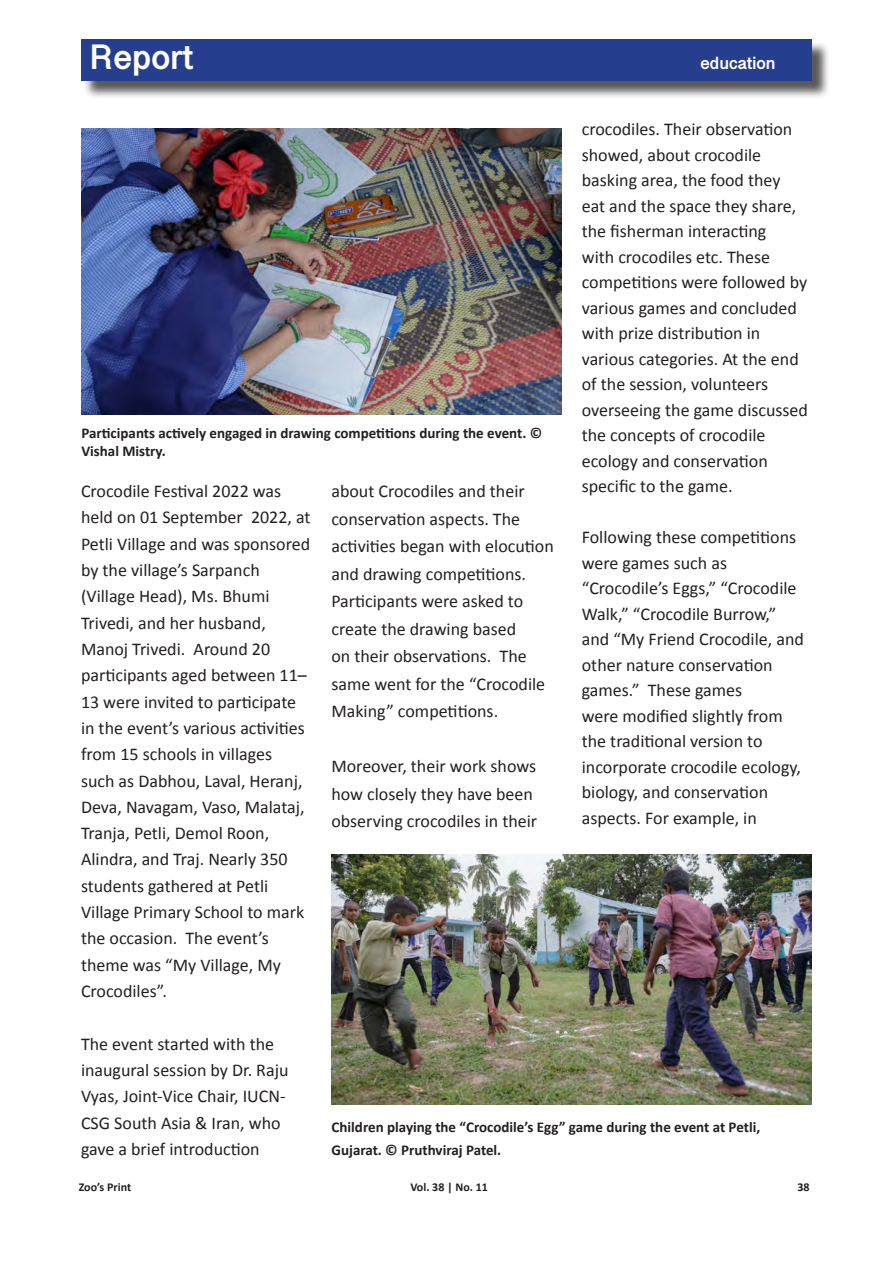
<style>
.page{position:relative;width:893px;height:1263px;background:#fff}
.page>*{position:absolute;margin:0;border:0;box-sizing:border-box;transform-origin:0 0}
.t1{font:700 36px "Devanagari Sangam MN";color:#fff}
.t2{font:18px/25.5px "Calibri";color:#231f20}
.t3{font:700 18px "Devanagari Sangam MN";color:#fff}
.t4{font:700 15px/18px "Calibri";color:#231f20}
.t5{font:700 12px "Calibri";color:#231f20}
</style>
<div class="page">
<div style="left:83px;top:41px;width:748px;height:59px;background:#231f20;opacity:.75"></div>
<div style="left:81px;top:39px;width:731px;height:42px;background:#253f8e"></div>
<img style="left:81px;top:128px;width:481px;height:286px">
<img style="left:331px;top:854px;width:481px;height:250px">
<h1 class="t1" style="left:89px;top:35px;width:106px">Report</h1>
<p class="t4" style="left:81px;top:423px;width:462px">Participants actively engaged in drawing competitions during the event. ©<br>Vishal Mistry.</p>
<p class="t2" style="left:81px;top:477px;width:231px;line-height:26.2px">Crocodile Festival 2022 was held on 01 September 2022, at<br>Petli Village and was sponsored by the village’s Sarpanch (Village Head), Ms. Bhumi<br>Trivedi, and her husband,<br>Manoj Trivedi. Around 20 participants aged between 11–<br>13 were invited to participate in the event’s various activities from 15 schools in villages<br>such as Dabhou, Laval, Heranj,<br>Deva, Navagam, Vaso, Malataj,<br>Tranja, Petli, Demol Roon,<br>Alindra, and Traj. Nearly 350 students gathered at Petli<br>Village Primary School to mark the occasion. The event’s theme was “My Village, My<br>Crocodiles”.</p>
<p class="t2" style="left:331px;top:477px;width:224px;line-height:27.5px">about Crocodiles and their conservation aspects. The activities began with elocution and drawing competitions.<br>Participants were asked to create the drawing based<br>on their observations. The same went for the “Crocodile<br>Making” competitions.</p>
<p class="t2" style="left:331px;top:752px;width:207px;line-height:27.5px">Moreover, their work shows how closely they have been observing crocodiles in their</p>
<p class="t3" style="left:701px;top:52px;width:77px">education</p>
<p class="t2" style="left:582px;top:116px;width:228px">crocodiles. Their observation showed, about crocodile basking area, the food they eat and the space they share, the fisherman interacting<br>with crocodiles etc. These competitions were followed by various games and concluded with prize distribution in various categories. At the end of the session, volunteers overseeing the game discussed the concepts of crocodile ecology and conservation specific to the game.</p>
<p class="t2" style="left:582px;top:524px;width:224px">Following these competitions were games such as “Crocodile’s Eggs,” “Crocodile<br>Walk,” “Crocodile Burrow,” and “My Friend Crocodile, and other nature conservation games.” These games<br>were modified slightly from the traditional version to incorporate crocodile ecology, biology, and conservation aspects. For example, in</p>
<p class="t2" style="left:81px;top:1030px;width:209px;line-height:26.2px">The event started with the inaugural session by Dr. Raju<br>Vyas, Joint-Vice Chair, IUCN-<br>CSG South Asia &amp; Iran, who gave a brief introduction</p>
<p class="t4" style="left:332px;top:1115px;width:430px;line-height:22.8px">Children playing the “Crocodile’s Egg” game during the event at Petli,<br>Gujarat. © Pruthviraj Patel.</p>
<p class="t5" style="left:79px;top:1178px;width:54px">Zoo’s Print</p>
<p class="t5" style="left:410px;top:1178px;width:79px">Vol. 38 | No. 11</p>
<p class="t5" style="left:797px;top:1178px;width:14px">38</p>
</div>
